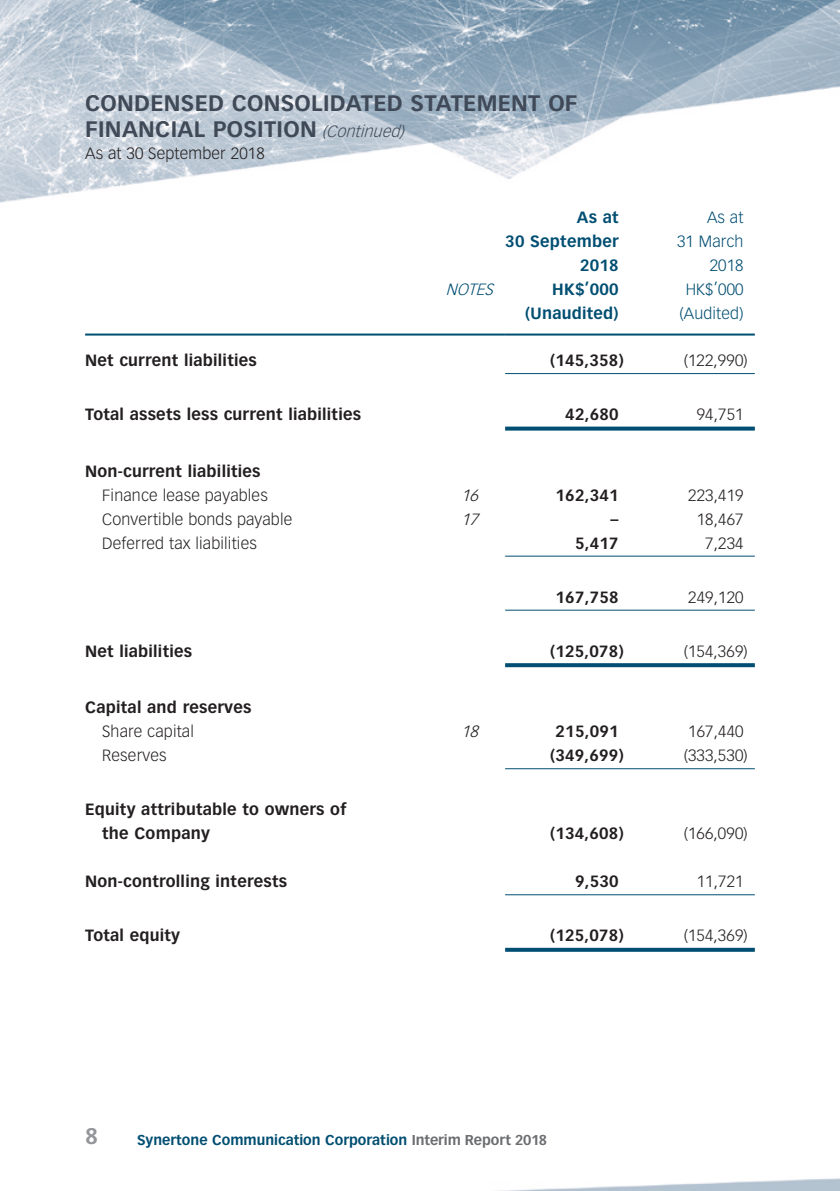
<style>
.page{position:relative;width:840px;height:1191px;background:#fff}
.page>*{position:absolute;margin:0;border:0;box-sizing:border-box;transform-origin:0 0}
.Body_Text{font:700 22px "Vectora LT Std";letter-spacing:.015em;color:#404957}
.t1{font:700 22px "Vectora LT Std";color:#939598}
.Body_Text-2{font:700 16px/24px "Vectora LT Std";letter-spacing:.015em;color:#231f20}
.Body_Text-3{font:300 16px "Vectora LT Std";letter-spacing:.01em;color:#231f20}
.Body_Text-4{font:700 16px "Vectora LT Std";letter-spacing:.015em;color:#004e72}
.Body_Text-5{font:300 16px "Vectora LT Std";letter-spacing:.01em;color:#004e72}
.Body_Text-6{font:italic 300 16px "Vectora LT Std";color:#231f20}
.Body_Text-7{font:italic 300 16px "Vectora LT Std";color:#004e72}
.t2{font:700 14px "Vectora LT Std";color:#004e72}
.s1{font-weight:300;font-style:italic;font-size:16px}
.s2{color:#6c6d70}
</style>
<div class="page">
<img style="left:0;top:0;width:839px;height:1191px">
<hr style="left:85px;top:333px;width:352px;height:2px;background:#004e72">
<hr style="left:437px;top:333px;width:68px;height:2px;background:#004e72">
<hr style="left:505px;top:333px;width:124px;height:2px;background:#004e72">
<hr style="left:629px;top:333px;width:125px;height:2px;background:#004e72">
<hr style="left:505px;top:373px;width:124px;height:1px;background:#004e72">
<hr style="left:629px;top:373px;width:125px;height:1px;background:#004e72">
<svg style="left:505px;top:426px;width:124px;height:4px"></svg>
<svg style="left:629px;top:426px;width:125px;height:4px"></svg>
<hr style="left:505px;top:555px;width:124px;height:1px;background:#004e72">
<hr style="left:629px;top:555px;width:125px;height:1px;background:#004e72">
<hr style="left:505px;top:609px;width:124px;height:1px;background:#004e72">
<hr style="left:629px;top:609px;width:125px;height:1px;background:#004e72">
<svg style="left:505px;top:663px;width:124px;height:4px"></svg>
<svg style="left:629px;top:663px;width:125px;height:4px"></svg>
<hr style="left:505px;top:768px;width:124px;height:1px;background:#004e72">
<hr style="left:629px;top:768px;width:125px;height:1px;background:#004e72">
<hr style="left:505px;top:894px;width:124px;height:1px;background:#004e72">
<hr style="left:629px;top:894px;width:125px;height:1px;background:#004e72">
<svg style="left:505px;top:947px;width:124px;height:4px"></svg>
<svg style="left:629px;top:947px;width:125px;height:4px"></svg>
<p class="Body_Text" style="left:85px;top:90px;width:493px">CONDENSED CONSOLIDATED STATEMENT OF</p>
<p class="Body_Text" style="left:85px;top:116px;width:325px">FINANCIAL POSITION <span class="s1">(Continued)</span></p>
<p class="Body_Text-3" style="left:85px;top:144px;width:181px">As at 30 September 2018</p>
<p class="Body_Text-4" style="left:576px;top:208px;width:43px">As at</p>
<p class="Body_Text-5" style="left:706px;top:208px;width:38px">As at</p>
<p class="Body_Text-4" style="left:505px;top:232px;width:115px">30 September</p>
<p class="Body_Text-5" style="left:676px;top:232px;width:68px">31 March</p>
<p class="Body_Text-4" style="left:579px;top:256px;width:40px">2018</p>
<p class="Body_Text-5" style="left:709px;top:256px;width:35px">2018</p>
<p class="Body_Text-7" style="left:445px;top:280px;width:54px">NOTES</p>
<p class="Body_Text-4" style="left:552px;top:280px;width:68px">HK$’000</p>
<p class="Body_Text-5" style="left:685px;top:280px;width:59px">HK$’000</p>
<p class="Body_Text-4" style="left:525px;top:304px;width:95px">(Unaudited)</p>
<p class="Body_Text-5" style="left:679px;top:304px;width:65px">(Audited)</p>
<p class="Body_Text-2" style="left:85px;top:348px;width:173px">Net current liabilities</p>
<p class="Body_Text-2" style="left:549px;top:348px;width:75px">(145,358)</p>
<p class="Body_Text-3" style="left:683px;top:351px;width:65px">(122,990)</p>
<p class="Body_Text-2" style="left:85px;top:402px;width:277px">Total assets less current liabilities</p>
<p class="Body_Text-2" style="left:565px;top:402px;width:55px">42,680</p>
<p class="Body_Text-3" style="left:696px;top:405px;width:48px">94,751</p>
<p class="Body_Text-2" style="left:85px;top:459px;width:177px">Non-current liabilities</p>
<p class="Body_Text-3" style="left:102px;top:485px;width:167px">Finance lease payables</p>
<p class="Body_Text-6" style="left:461px;top:485px;width:23px">16</p>
<p class="Body_Text-2" style="left:555px;top:483px;width:65px">162,341</p>
<p class="Body_Text-3" style="left:688px;top:485px;width:57px">223,419</p>
<p class="Body_Text-3" style="left:102px;top:509px;width:192px">Convertible bonds payable</p>
<p class="Body_Text-6" style="left:461px;top:509px;width:23px">17</p>
<p class="Body_Text-2" style="left:610px;top:507px;width:9px">–</p>
<p class="Body_Text-3" style="left:696px;top:509px;width:48px">18,467</p>
<p class="Body_Text-3" style="left:102px;top:533px;width:156px">Deferred tax liabilities</p>
<p class="Body_Text-2" style="left:574px;top:531px;width:45px">5,417</p>
<p class="Body_Text-3" style="left:705px;top:533px;width:40px">7,234</p>
<p class="Body_Text-2" style="left:555px;top:585px;width:65px">167,758</p>
<p class="Body_Text-3" style="left:688px;top:587px;width:57px">249,120</p>
<p class="Body_Text-2" style="left:85px;top:639px;width:108px">Net liabilities</p>
<p class="Body_Text-2" style="left:549px;top:639px;width:75px">(125,078)</p>
<p class="Body_Text-3" style="left:683px;top:641px;width:65px">(154,369)</p>
<p class="Body_Text-2" style="left:85px;top:695px;width:168px">Capital and reserves</p>
<p class="Body_Text-3" style="left:102px;top:722px;width:93px">Share capital</p>
<p class="Body_Text-6" style="left:461px;top:722px;width:23px">18</p>
<p class="Body_Text-2" style="left:555px;top:719px;width:65px">215,091</p>
<p class="Body_Text-3" style="left:688px;top:722px;width:57px">167,440</p>
<p class="Body_Text-3" style="left:102px;top:746px;width:66px">Reserves</p>
<p class="Body_Text-2" style="left:549px;top:743px;width:75px">(349,699)</p>
<p class="Body_Text-3" style="left:683px;top:746px;width:65px">(333,530)</p>
<p class="Body_Text-2" style="left:102px;top:797px;width:245px;text-indent:-17px">Equity attributable to owners of the Company</p>
<p class="Body_Text-2" style="left:549px;top:821px;width:75px">(134,608)</p>
<p class="Body_Text-3" style="left:683px;top:824px;width:65px">(166,090)</p>
<p class="Body_Text-2" style="left:85px;top:869px;width:203px">Non-controlling interests</p>
<p class="Body_Text-2" style="left:574px;top:869px;width:45px">9,530</p>
<p class="Body_Text-3" style="left:696px;top:872px;width:48px">11,721</p>
<p class="Body_Text-2" style="left:85px;top:923px;width:96px">Total equity</p>
<p class="Body_Text-2" style="left:549px;top:923px;width:75px">(125,078)</p>
<p class="Body_Text-3" style="left:683px;top:926px;width:65px">(154,369)</p>
<p class="t1" style="left:85px;top:1123px;width:15px">8</p>
<p class="t2" style="left:137px;top:1131px;width:411px">Synertone Communication Corporation <span class="s2">Interim Report 2018</span></p>
</div>
